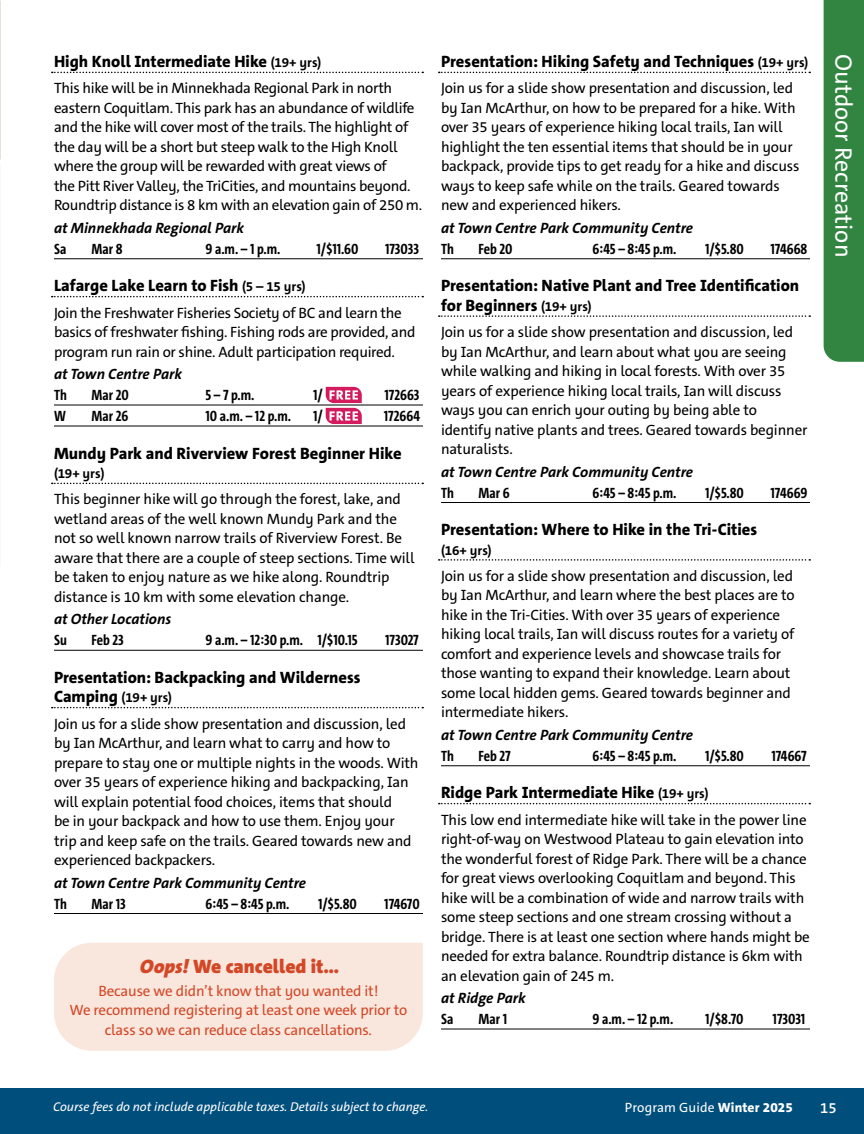
<style>
.page{position:relative;width:864px;height:1134px;background:#fff}
.page>*{position:absolute;margin:0;border:0;box-sizing:border-box;transform-origin:0 0}
.t1{font:24px "The Sans C5";color:#fff}
.Pullout_-_Title{font:900 19.5px "The Sans C5";color:#d34727}
.Program_Copy{font:800 16.5px/19.5px "The Sans C5";color:#000}
.Description{font:15px/19.5px "The Sans C5";letter-spacing:-.01em;color:#000}
.Details{font:700 15px "The Sans Cd";color:#000}
.Location{font:italic 700 15px "The Sans C5";color:#000}
.Pullout_Body{font:15px/19.5px "The Sans C5";letter-spacing:-.01em;color:#d34727;text-align:center}
.t2{font:600 15px "The Sans C5";color:#fff}
.Program_Copy-2{font:700 13.5px "The Sans C5";letter-spacing:-.005em;color:#000}
.t3{font:13.5px "The Sans C5";letter-spacing:.01em;color:#fff}
.t4{font:italic 12.75px "The Sans C5";color:#fff}
.s1{font-weight:700;font-size:13.5px}
.s2{font-weight:800;font-size:16.5px}
.s3{font-style:italic}
.s4{font-weight:800}
</style>
<div class="page">
<svg style="left:52px;top:72px;width:371px;height:1px"></svg>
<hr style="left:54px;top:258px;width:369px;height:1px;background:#000">
<svg style="left:52px;top:296px;width:371px;height:1px"></svg>
<hr style="left:54px;top:405px;width:369px;height:1px;background:#000">
<hr style="left:54px;top:426px;width:369px;height:1px;background:#000">
<svg style="left:52px;top:483px;width:371px;height:1px"></svg>
<hr style="left:54px;top:650px;width:369px;height:1px;background:#000">
<svg style="left:52px;top:707px;width:371px;height:1px"></svg>
<hr style="left:54px;top:913px;width:369px;height:1px;background:#000">
<svg style="left:326px;top:387px;width:36px;height:37px"></svg>
<svg style="left:439px;top:72px;width:371px;height:1px"></svg>
<hr style="left:441px;top:258px;width:369px;height:1px;background:#000">
<svg style="left:439px;top:315px;width:371px;height:2px"></svg>
<hr style="left:441px;top:502px;width:369px;height:1px;background:#000">
<svg style="left:439px;top:559px;width:371px;height:2px"></svg>
<hr style="left:441px;top:765px;width:369px;height:1px;background:#000">
<svg style="left:439px;top:803px;width:371px;height:1px"></svg>
<hr style="left:441px;top:1029px;width:369px;height:1px;background:#000">
<div style="left:54px;top:943px;width:369px;height:108px;background:#f9e7dd"></div>
<div style="left:0;top:1088px;width:864px;height:46px;background:#004e7c"></div>
<div style="left:824px;top:0;width:40px;height:362px;background:#328541"></div>
<p class="Program_Copy" style="left:54px;top:52px;width:269px">High Knoll Intermediate Hike <span class="s1">(19+ yrs)</span></p>
<p class="Description" style="left:54px;top:79px;width:370px">This hike will be in Minnekhada Regional Park in north eastern Coquitlam. This park has an abundance of wildlife and the hike will cover most of the trails. The highlight of the day will be a short but steep walk to the High Knoll where the group will be rewarded with great views of<br>the Pitt River Valley, the TriCities, and mountains beyond.<br>Roundtrip distance is 8 km with an elevation gain of 250 m.</p>
<p class="Location" style="left:54px;top:218px;width:192px">at Minnekhada Regional Park</p>
<p class="Details" style="left:54px;top:239px;width:14px">Sa</p>
<p class="Details" style="left:92px;top:239px;width:33px">Mar 8</p>
<p class="Details" style="left:206px;top:239px;width:76px">9 a.m. – 1 p.m.</p>
<p class="Details" style="left:316px;top:239px;width:44px">1/$11.60</p>
<p class="Details" style="left:385px;top:239px;width:35px">173033</p>
<p class="Program_Copy" style="left:54px;top:276px;width:253px">Lafarge Lake Learn to Fish <span class="s1">(5 – 15 yrs)</span></p>
<p class="Description" style="left:54px;top:303px;width:363px">Join the Freshwater Fisheries Society of BC and learn the basics of freshwater fishing. Fishing rods are provided, and program run rain or shine. Adult participation required.</p>
<p class="Location" style="left:54px;top:364px;width:129px">at Town Centre Park</p>
<p class="Details" style="left:54px;top:385px;width:14px">Th</p>
<p class="Details" style="left:92px;top:385px;width:39px">Mar 20</p>
<p class="Details" style="left:206px;top:385px;width:51px">5 – 7 p.m.</p>
<p class="Details" style="left:313px;top:385px;width:11px">1/</p>
<p class="Details" style="left:385px;top:385px;width:36px">172663</p>
<p class="Details" style="left:54px;top:406px;width:13px">W</p>
<p class="Details" style="left:92px;top:406px;width:38px">Mar 26</p>
<p class="Details" style="left:206px;top:406px;width:87px">10 a.m. – 12 p.m.</p>
<p class="Details" style="left:313px;top:406px;width:11px">1/</p>
<p class="Details" style="left:384px;top:406px;width:38px">172664</p>
<p class="Program_Copy" style="left:54px;top:443px;width:349px">Mundy Park and Riverview Forest Beginner Hike</p>
<p class="Program_Copy-2" style="left:54px;top:465px;width:52px">(19+ yrs)</p>
<p class="Description" style="left:54px;top:490px;width:362px">This beginner hike will go through the forest, lake, and wetland areas of the well known Mundy Park and the not so well known narrow trails of Riverview Forest. Be aware that there are a couple of steep sections. Time will be taken to enjoy nature as we hike along. Roundtrip distance is 10 km with some elevation change.</p>
<p class="Location" style="left:54px;top:610px;width:119px">at Other Locations</p>
<p class="Details" style="left:54px;top:631px;width:14px">Su</p>
<p class="Details" style="left:92px;top:631px;width:34px">Feb 23</p>
<p class="Details" style="left:206px;top:631px;width:154px">9 a.m. – 12:30 p.m. 1/$10.15</p>
<p class="Details" style="left:385px;top:631px;width:35px">173027</p>
<p class="Program_Copy" style="left:54px;top:668px;width:308px">Presentation: Backpacking and Wilderness</p>
<p class="Program_Copy-2" style="left:54px;top:689px;width:120px"><span class="s2">Camping</span> (19+ yrs)</p>
<p class="Description" style="left:54px;top:714px;width:366px">Join us for a slide show presentation and discussion, led by Ian McArthur, and learn what to carry and how to prepare to stay one or multiple nights in the woods. With over 35 years of experience hiking and backpacking, Ian will explain potential food choices, items that should<br>be in your backpack and how to use them. Enjoy your trip and keep safe on the trails. Geared towards new and experienced backpackers.</p>
<p class="Location" style="left:54px;top:873px;width:254px">at Town Centre Park Community Centre</p>
<p class="Details" style="left:54px;top:894px;width:14px">Th</p>
<p class="Details" style="left:92px;top:894px;width:36px">Mar 13</p>
<p class="Details" style="left:206px;top:894px;width:86px">6:45 – 8:45 p.m.</p>
<p class="Details" style="left:318px;top:894px;width:40px">1/$5.80</p>
<p class="Details" style="left:384px;top:894px;width:37px">174670</p>
<p class="Pullout_-_Title" style="left:140px;top:954px;width:201px"><span class="s3">Oops!</span> We cancelled it…</p>
<p class="Pullout_Body" style="left:98px;top:981px;width:282px">Because we didn’t know that you wanted it!</p>
<p class="Pullout_Body" style="left:69px;top:1001px;width:339px">We recommend registering at least one week prior to class so we can reduce class cancellations.</p>
<p class="Program_Copy" style="left:441px;top:52px;width:369px">Presentation: Hiking Safety and Techniques <span class="s1">(19+ yrs)</span></p>
<p class="Description" style="left:441px;top:79px;width:360px">Join us for a slide show presentation and discussion, led by Ian McArthur, on how to be prepared for a hike. With over 35 years of experience hiking local trails, Ian will highlight the ten essential items that should be in your backpack, provide tips to get ready for a hike and discuss ways to keep safe while on the trails. Geared towards new and experienced hikers.</p>
<p class="Location" style="left:441px;top:218px;width:254px">at Town Centre Park Community Centre</p>
<p class="Details" style="left:441px;top:239px;width:14px">Th</p>
<p class="Details" style="left:478px;top:239px;width:36px">Feb 20</p>
<p class="Details" style="left:592px;top:239px;width:86px">6:45 – 8:45 p.m.</p>
<p class="Details" style="left:705px;top:239px;width:40px">1/$5.80</p>
<p class="Details" style="left:771px;top:239px;width:38px">174668</p>
<p class="Program_Copy" style="left:441px;top:276px;width:360px">Presentation: Native Plant and Tree Identification for Beginners <span class="s1">(19+ yrs)</span></p>
<p class="Description" style="left:441px;top:322px;width:368px">Join us for a slide show presentation and discussion, led by Ian McArthur, and learn about what you are seeing while walking and hiking in local forests. With over 35 years of experience hiking local trails, Ian will discuss ways you can enrich your outing by being able to identify native plants and trees. Geared towards beginner naturalists.</p>
<p class="Location" style="left:441px;top:462px;width:254px">at Town Centre Park Community Centre</p>
<p class="Details" style="left:441px;top:483px;width:14px">Th</p>
<p class="Details" style="left:478px;top:483px;width:33px">Mar 6</p>
<p class="Details" style="left:592px;top:483px;width:86px">6:45 – 8:45 p.m.</p>
<p class="Details" style="left:705px;top:483px;width:40px">1/$5.80</p>
<p class="Details" style="left:771px;top:483px;width:38px">174669</p>
<p class="Program_Copy" style="left:441px;top:520px;width:318px">Presentation: Where to Hike in the Tri-Cities</p>
<p class="Program_Copy-2" style="left:441px;top:541px;width:52px">(16+ yrs)</p>
<p class="Description" style="left:441px;top:566px;width:355px">Join us for a slide show presentation and discussion, led by Ian McArthur, and learn where the best places are to hike in the Tri-Cities. With over 35 years of experience hiking local trails, Ian will discuss routes for a variety of comfort and experience levels and showcase trails for those wanting to expand their knowledge. Learn about some local hidden gems. Geared towards beginner and intermediate hikers.</p>
<p class="Location" style="left:441px;top:725px;width:254px">at Town Centre Park Community Centre</p>
<p class="Details" style="left:441px;top:746px;width:14px">Th</p>
<p class="Details" style="left:478px;top:746px;width:34px">Feb 27</p>
<p class="Details" style="left:592px;top:746px;width:86px">6:45 – 8:45 p.m.</p>
<p class="Details" style="left:705px;top:746px;width:40px">1/$5.80</p>
<p class="Details" style="left:771px;top:746px;width:37px">174667</p>
<p class="Program_Copy" style="left:441px;top:783px;width:269px">Ridge Park Intermediate Hike <span class="s1">(19+ yrs)</span></p>
<p class="Description" style="left:441px;top:810px;width:370px">This low end intermediate hike will take in the power line right-of-way on Westwood Plateau to gain elevation into the wonderful forest of Ridge Park. There will be a chance for great views overlooking Coquitlam and beyond. This hike will be a combination of wide and narrow trails with some steep sections and one stream crossing without a bridge. There is at least one section where hands might be needed for extra balance. Roundtrip distance is 6km with an elevation gain of 245 m.</p>
<p class="Location" style="left:441px;top:988px;width:86px">at Ridge Park</p>
<p class="Details" style="left:441px;top:1009px;width:14px">Sa</p>
<p class="Details" style="left:478px;top:1009px;width:30px">Mar 1</p>
<p class="Details" style="left:592px;top:1009px;width:82px">9 a.m. – 12 p.m.</p>
<p class="Details" style="left:705px;top:1009px;width:40px">1/$8.70</p>
<p class="Details" style="left:773px;top:1009px;width:34px">173031</p>
<h1 class="t1" style="left:859px;top:54px;width:205px;rotate:90deg">Outdoor Recreation</h1>
<p class="t4" style="left:53px;top:1099px;width:377px">Course fees do not include applicable taxes. Details subject to change.</p>
<p class="t3" style="left:625px;top:1099px;width:170px">Program Guide <span class="s4">Winter 2025</span></p>
<p class="t2" style="left:820px;top:1098px;width:18px">15</p>
</div>
